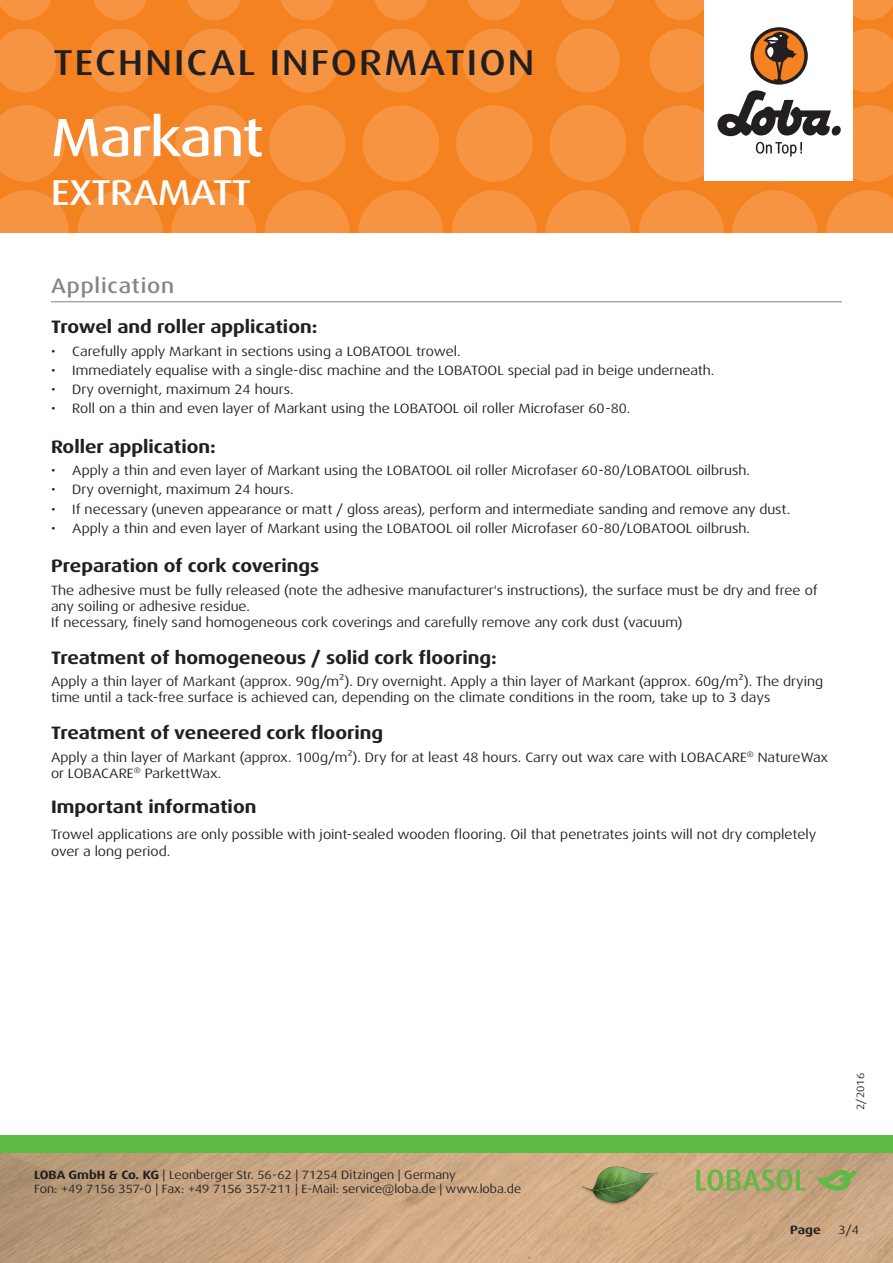
<style>
.page{position:relative;width:893px;height:1263px;background:#fff}
.page>*{position:absolute;margin:0;border:0;box-sizing:border-box;transform-origin:0 0}
.t1{font:500 expanded 54px "Dax Pro";letter-spacing:-.025em;color:#fff}
.t2{font:500 expanded 36px "Dax Pro";letter-spacing:.06em;color:#231f20}
.t3{font:500 expanded 36px "Dax Pro";letter-spacing:-.015em;color:#fff}
.Titel_grau{font:500 expanded 21px "Dax Pro";letter-spacing:.04em;color:#82858b}
.t4{font:700 expanded 18px "Dax Pro";color:#231f20}
.Text{font:expanded 13.5px/16.2px "Dax Pro";color:#231f20}
.t5{font:expanded 12px/14.4px "Dax Pro";color:#231f20}
.t6{font:700 expanded 12px "Dax Pro";color:#231f20}
.t7{font:expanded 10.5px "Dax Pro";color:#231f20}
.s1{font-weight:700}
</style>
<div class="page">
<div style="left:0;top:0;width:893px;height:233px;background:#f58220"></div>
<svg style="left:0;top:190px;width:69px;height:43px"></svg>
<svg style="left:78px;top:190px;width:85px;height:85px;fill:#f69441"></svg>
<svg style="left:171px;top:190px;width:85px;height:85px;fill:#f69441"></svg>
<svg style="left:265px;top:190px;width:85px;height:85px;fill:#f69441"></svg>
<svg style="left:358px;top:190px;width:85px;height:85px;fill:#f69441"></svg>
<svg style="left:545px;top:190px;width:85px;height:85px;fill:#f69441"></svg>
<svg style="left:452px;top:190px;width:85px;height:85px;fill:#f69441"></svg>
<svg style="left:732px;top:190px;width:85px;height:85px;fill:#f69441"></svg>
<svg style="left:639px;top:190px;width:85px;height:85px;fill:#f69441"></svg>
<svg style="left:826px;top:190px;width:67px;height:43px"></svg>
<svg style="left:0;top:105px;width:65px;height:77px"></svg>
<svg style="left:82px;top:105px;width:76px;height:77px"></svg>
<svg style="left:175px;top:105px;width:77px;height:77px"></svg>
<svg style="left:269px;top:105px;width:76px;height:77px"></svg>
<svg style="left:456px;top:105px;width:77px;height:77px"></svg>
<svg style="left:362px;top:105px;width:77px;height:77px"></svg>
<svg style="left:550px;top:105px;width:76px;height:77px"></svg>
<svg style="left:0;top:29px;width:56px;height:63px"></svg>
<svg style="left:182px;top:29px;width:64px;height:63px"></svg>
<svg style="left:88px;top:29px;width:64px;height:63px"></svg>
<svg style="left:275px;top:29px;width:64px;height:63px"></svg>
<svg style="left:462px;top:29px;width:64px;height:63px"></svg>
<svg style="left:369px;top:29px;width:64px;height:63px"></svg>
<svg style="left:556px;top:29px;width:64px;height:63px"></svg>
<svg style="left:0;top:0;width:51px;height:20px"></svg>
<svg style="left:187px;top:0;width:53px;height:20px"></svg>
<svg style="left:468px;top:0;width:53px;height:20px"></svg>
<svg style="left:655px;top:0;width:49px;height:20px"></svg>
<svg style="left:93px;top:0;width:54px;height:20px"></svg>
<svg style="left:374px;top:0;width:54px;height:20px"></svg>
<svg style="left:281px;top:0;width:53px;height:20px"></svg>
<svg style="left:561px;top:0;width:54px;height:20px"></svg>
<svg style="left:853px;top:0;width:40px;height:20px"></svg>
<img style="left:0;top:1152px;width:893px;height:111px">
<div style="left:0;top:1135px;width:893px;height:17px;background:#60bb46"></div>
<div style="left:704px;top:0;width:149px;height:181px;background:#fff"></div>
<svg style="left:643px;top:28px;width:250px;height:154px"></svg>
<img style="left:578px;top:1161px;width:82px;height:81px">
<svg style="left:696px;top:1169px;width:161px;height:22px;background:#9eac69"></svg>
<hr style="left:51px;top:301px;width:791px;height:1px;background:#82858b">
<h2 class="t2" style="left:53px;top:40px;width:483px">TECHNICAL INFORMATION</h2>
<p class="t1" style="left:51px;top:103px;width:214px">Markant</p>
<h2 class="t3" style="left:51px;top:169px;width:202px">EXTRAMATT</h2>
<p class="Titel_grau" style="left:51px;top:272px;width:125px">Application</p>
<p class="t4" style="left:51px;top:315px;width:268px">Trowel and roller application:</p>
<p class="Text" style="left:51px;top:343px;width:411px">• Carefully apply Markant in sections using a LOBATOOL trowel.</p>
<p class="Text" style="left:51px;top:362px;width:665px">• Immediately equalise with a single-disc machine and the LOBATOOL special pad in beige underneath.</p>
<p class="Text" style="left:51px;top:381px;width:244px">• Dry overnight, maximum 24 hours.</p>
<p class="Text" style="left:51px;top:400px;width:581px">• Roll on a thin and even layer of Markant using the LOBATOOL oil roller Microfaser 60-80.</p>
<p class="t4" style="left:51px;top:435px;width:166px">Roller application:</p>
<p class="Text" style="left:51px;top:463px;width:700px">• Apply a thin and even layer of Markant using the LOBATOOL oil roller Microfaser 60-80/LOBATOOL oilbrush.</p>
<p class="Text" style="left:51px;top:482px;width:244px">• Dry overnight, maximum 24 hours.</p>
<p class="Text" style="left:51px;top:501px;width:741px">• If necessary (uneven appearance or matt / gloss areas), perform and intermediate sanding and remove any dust.</p>
<p class="Text" style="left:51px;top:520px;width:700px">• Apply a thin and even layer of Markant using the LOBATOOL oil roller Microfaser 60-80/LOBATOOL oilbrush.</p>
<p class="t4" style="left:51px;top:554px;width:270px">Preparation of cork coverings</p>
<p class="Text" style="left:51px;top:582px;width:768px">The adhesive must be fully released (note the adhesive manufacturer's instructions), the surface must be dry and free of any soiling or adhesive residue.</p>
<p class="Text" style="left:51px;top:614px;width:633px">If necessary, finely sand homogeneous cork coverings and carefully remove any cork dust (vacuum)</p>
<p class="t4" style="left:51px;top:646px;width:447px">Treatment of homogeneous / solid cork flooring:</p>
<p class="Text" style="left:51px;top:674px;width:773px">Apply a thin layer of Markant (approx. 90g/m²). Dry overnight. Apply a thin layer of Markant (approx. 60g/m²). The drying time until a tack-free surface is achieved can, depending on the climate conditions in the room, take up to 3 days</p>
<p class="t4" style="left:51px;top:721px;width:334px">Treatment of veneered cork flooring</p>
<p class="Text" style="left:51px;top:749px;width:779px">Apply a thin layer of Markant (approx. 100g/m²). Dry for at least 48 hours. Carry out wax care with LOBACARE<sup>®</sup> NatureWax or LOBACARE<sup>®</sup> ParkettWax.</p>
<p class="t4" style="left:51px;top:795px;width:207px">Important information</p>
<p class="Text" style="left:51px;top:827px;width:767px">Trowel applications are only possible with joint-sealed wooden flooring. Oil that penetrates joints will not dry completely over a long period.</p>
<p class="t5" style="left:34px;top:1167px;width:489px"><span class="s1">LOBA GmbH &amp; Co. KG</span> | Leonberger Str. 56-62 | 71254 Ditzingen | Germany<br>Fon: +49 7156 357-0 | Fax: +49 7156 357-211 | E-Mail: service@loba.de | www.loba.de</p>
<p class="t7" style="left:854px;top:1110px;width:38px;rotate:-90deg">2/2016</p>
<p class="t6" style="left:790px;top:1222px;width:32px">Page</p>
<p class="t5" style="left:838px;top:1223px;width:22px">3/4</p>
</div>
